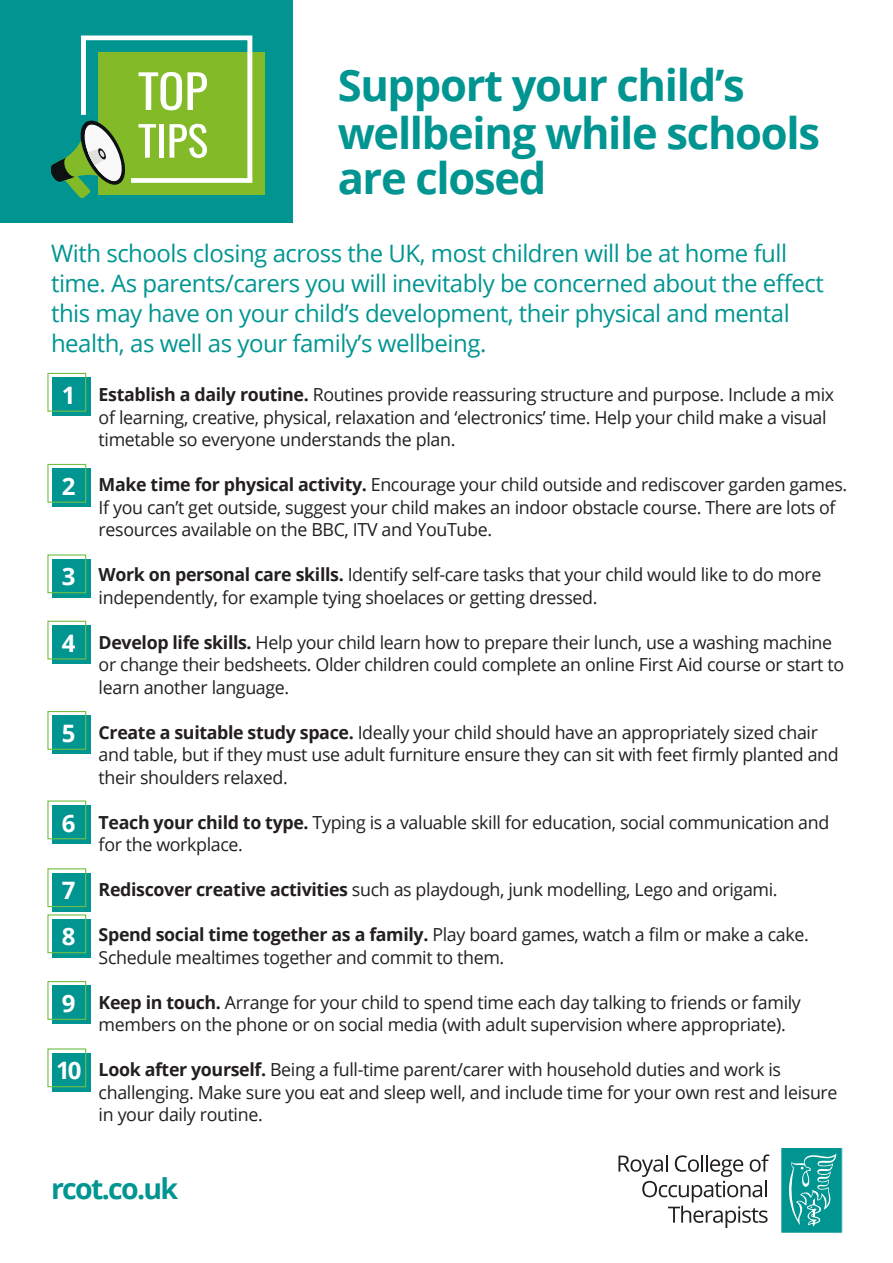
<style>
.page{position:relative;width:893px;height:1263px;background:#fff}
.page>*{position:absolute;margin:0;border:0;box-sizing:border-box;transform-origin:0 0}
.t1{font:700 43.5px/46.5px "Open Sans";letter-spacing:-.03em;color:#009591}
.t2{font:700 28.5px "Open Sans";letter-spacing:-.06em;color:#009591}
.t3{font:24px/30px "Open Sans";letter-spacing:-.02em;color:#009591}
.t4{font:700 24px/46px "Open Sans";color:#fff}
.t5{font:18px/22.5px "Open Sans";letter-spacing:-.02em;color:#231f20}
.s1{font-weight:700}
</style>
<div class="page">
<div style="left:781px;top:1147px;width:61px;height:86px;background:#009591"></div>
<div style="left:780px;top:1147px;width:63px;height:86px;border:1px solid #fff"></div>
<svg style="left:618px;top:1154px;width:152px;height:74px"></svg>
<svg style="left:789px;top:1154px;width:47px;height:72px"></svg>
<div style="left:52px;top:377px;width:38px;height:39px;background:#009591"></div>
<div style="left:47px;top:373px;width:39px;height:39px;border:1px solid #71bf44"></div>
<div style="left:52px;top:468px;width:38px;height:39px;background:#009591"></div>
<div style="left:47px;top:464px;width:39px;height:39px;border:1px solid #71bf44"></div>
<div style="left:52px;top:559px;width:38px;height:38px;background:#009591"></div>
<div style="left:47px;top:554px;width:39px;height:39px;border:1px solid #71bf44"></div>
<div style="left:52px;top:625px;width:38px;height:38px;background:#009591"></div>
<div style="left:47px;top:621px;width:39px;height:38px;border:1px solid #71bf44"></div>
<div style="left:52px;top:715px;width:38px;height:39px;background:#009591"></div>
<div style="left:47px;top:711px;width:39px;height:39px;border:1px solid #71bf44"></div>
<div style="left:52px;top:805px;width:38px;height:38px;background:#009591"></div>
<div style="left:47px;top:800px;width:39px;height:39px;border:1px solid #71bf44"></div>
<div style="left:52px;top:873px;width:38px;height:38px;background:#009591"></div>
<div style="left:47px;top:868px;width:39px;height:39px;border:1px solid #71bf44"></div>
<div style="left:52px;top:919px;width:38px;height:38px;background:#009591"></div>
<div style="left:47px;top:914px;width:39px;height:39px;border:1px solid #71bf44"></div>
<div style="left:52px;top:986px;width:38px;height:38px;background:#009591"></div>
<div style="left:47px;top:981px;width:39px;height:39px;border:1px solid #71bf44"></div>
<div style="left:52px;top:1053px;width:38px;height:38px;background:#009591"></div>
<div style="left:47px;top:1048px;width:39px;height:39px;border:1px solid #71bf44"></div>
<div style="left:0;top:0;width:293px;height:222px;background:#009591"></div>
<div style="left:98px;top:52px;width:167px;height:142px;background:#82bb27"></div>
<svg style="left:51px;top:35px;width:201px;height:163px"></svg>
<h1 class="t1" style="left:338px;top:61px;width:484px">Support your child’s wellbeing while schools are closed</h1>
<p class="t3" style="left:51px;top:238px;width:774px">With schools closing across the UK, most children will be at home full time. As parents/carers you will inevitably be concerned about the effect this may have on your child’s development, their physical and mental health, as well as your family’s wellbeing.</p>
<h3 class="t4" style="left:62px;top:372px;width:15px">1</h3>
<h3 class="t4" style="left:62px;top:463px;width:15px">2</h3>
<h3 class="t4" style="left:62px;top:553px;width:15px">3</h3>
<h3 class="t4" style="left:62px;top:619px;width:15px">4</h3>
<h3 class="t4" style="left:62px;top:710px;width:15px">5</h3>
<h3 class="t4" style="left:62px;top:799px;width:15px">6</h3>
<h3 class="t4" style="left:62px;top:867px;width:15px">7<br>8</h3>
<h3 class="t4" style="left:62px;top:980px;width:15px">9</h3>
<h3 class="t4" style="left:56px;top:1047px;width:27px">10</h3>
<p class="t5" style="left:99px;top:383px;width:737px"><span class="s1">Establish a daily routine.</span> Routines provide reassuring structure and purpose. Include a mix of learning, creative, physical, relaxation and ‘electronics’ time. Help your child make a visual timetable so everyone understands the plan.</p>
<p class="t5" style="left:99px;top:473px;width:750px"><span class="s1">Make time for physical activity.</span> Encourage your child outside and rediscover garden games.<br>If you can’t get outside, suggest your child makes an indoor obstacle course. There are lots of resources available on the BBC, ITV and YouTube.</p>
<p class="t5" style="left:99px;top:563px;width:724px"><span class="s1">Work on personal care skills.</span> Identify self-care tasks that your child would like to do more independently, for example tying shoelaces or getting dressed.</p>
<p class="t5" style="left:99px;top:630px;width:747px"><span class="s1">Develop life skills.</span> Help your child learn how to prepare their lunch, use a washing machine or change their bedsheets. Older children could complete an online First Aid course or start to learn another language.</p>
<p class="t5" style="left:99px;top:720px;width:742px"><span class="s1">Create a suitable study space.</span> Ideally your child should have an appropriately sized chair and table, but if they must use adult furniture ensure they can sit with feet firmly planted and their shoulders relaxed.</p>
<p class="t5" style="left:99px;top:810px;width:732px"><span class="s1">Teach your child to type.</span> Typing is a valuable skill for education, social communication and for the workplace.</p>
<p class="t5" style="left:99px;top:878px;width:681px"><span class="s1">Rediscover creative activities</span> such as playdough, junk modelling, Lego and origami.</p>
<p class="t5" style="left:99px;top:923px;width:712px"><span class="s1">Spend social time together as a family.</span> Play board games, watch a film or make a cake.<br>Schedule mealtimes together and commit to them.</p>
<p class="t5" style="left:99px;top:990px;width:704px"><span class="s1">Keep in touch.</span> Arrange for your child to spend time each day talking to friends or family members on the phone or on social media (with adult supervision where appropriate).</p>
<p class="t5" style="left:99px;top:1058px;width:740px"><span class="s1">Look after yourself.</span> Being a full-time parent/carer with household duties and work is challenging. Make sure you eat and sleep well, and include time for your own rest and leisure in your daily routine.</p>
<h2 class="t2" style="left:51px;top:1168px;width:129px">rcot.co.uk</h2>
</div>
